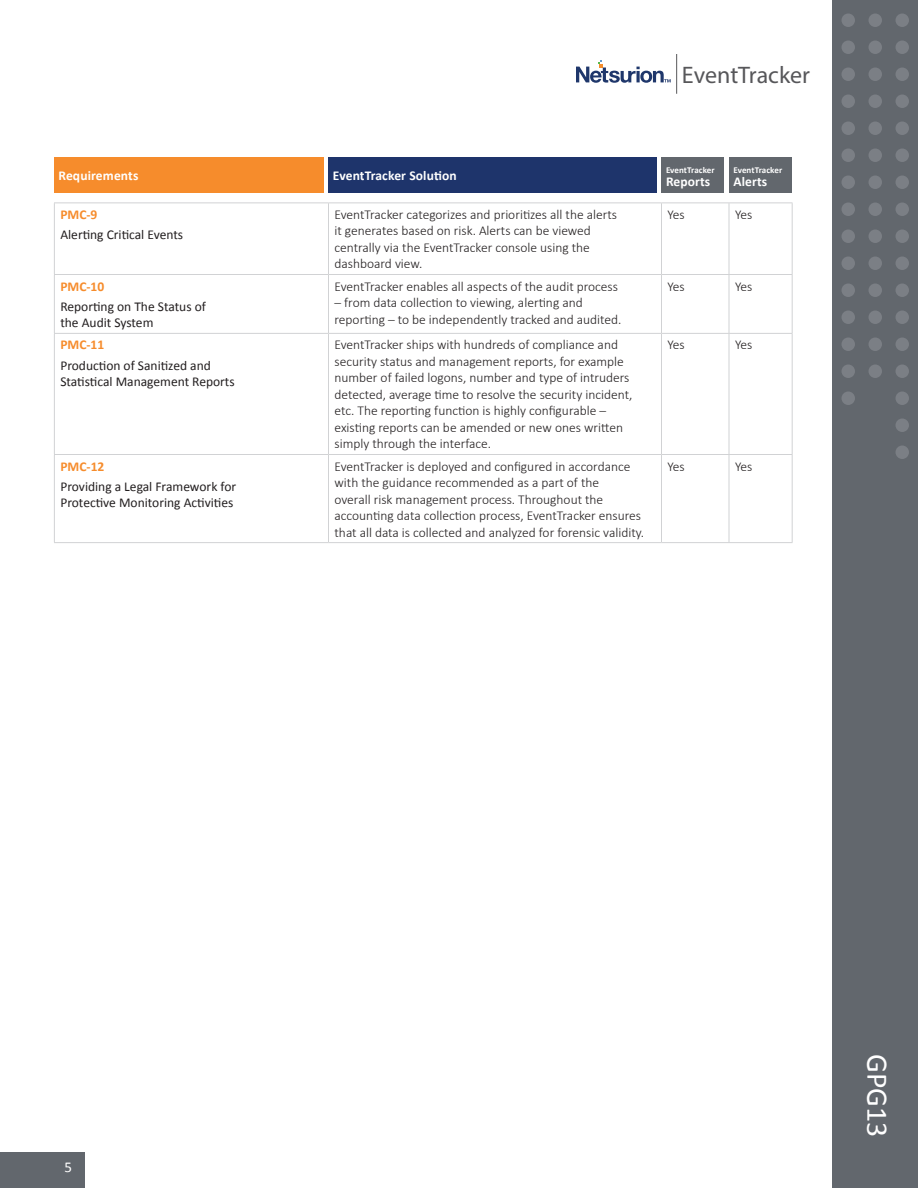
<style>
.page{position:relative;width:918px;height:1188px;background:#fff}
.page>*{position:absolute;margin:0;border:0;box-sizing:border-box;transform-origin:0 0}
.t1{font:30px "Calibri";color:#fff}
.t2{font:24px "Acumin Pro Cond";color:#57575a}
.t3{font:15px "Calibri";color:#fff}
.t4{font:300 13.5px/16.5px "Calibri";color:#231f20}
.t5{font:13.5px/16.5px "Calibri";color:#231f20}
.t6{font:700 13.5px "Calibri";letter-spacing:.01em;color:#fff}
.t7{font:700 13.5px "Calibri";color:#f68c2c}
.t8{font:700 9px "Calibri";color:#fff}
</style>
<div class="page">
<div style="left:0;top:1152px;width:86px;height:36px;background:#62676d"></div>
<div style="left:832px;top:0;width:86px;height:1188px;background:#62676d"></div>
<svg style="left:576px;top:60px;width:95px;height:23px"></svg>
<hr style="left:676px;top:54px;width:1px;height:40px;background:#57575a">
<div style="left:868px;top:14px;width:14px;height:13px;background:#7b7f85;border-radius:50%"></div>
<div style="left:896px;top:14px;width:13px;height:13px;background:#7b7f85;border-radius:50%"></div>
<div style="left:842px;top:40px;width:13px;height:14px;background:#7b7f85;border-radius:50%"></div>
<div style="left:868px;top:40px;width:14px;height:14px;background:#7b7f85;border-radius:50%"></div>
<div style="left:842px;top:68px;width:13px;height:13px;background:#7b7f85;border-radius:50%"></div>
<div style="left:868px;top:68px;width:14px;height:13px;background:#7b7f85;border-radius:50%"></div>
<div style="left:842px;top:94px;width:13px;height:14px;background:#7b7f85;border-radius:50%"></div>
<div style="left:868px;top:94px;width:14px;height:14px;background:#7b7f85;border-radius:50%"></div>
<div style="left:896px;top:94px;width:13px;height:14px;background:#7b7f85;border-radius:50%"></div>
<div style="left:842px;top:122px;width:13px;height:13px;background:#7b7f85;border-radius:50%"></div>
<div style="left:868px;top:122px;width:14px;height:13px;background:#7b7f85;border-radius:50%"></div>
<div style="left:896px;top:122px;width:13px;height:13px;background:#7b7f85;border-radius:50%"></div>
<div style="left:868px;top:148px;width:14px;height:14px;background:#7b7f85;border-radius:50%"></div>
<div style="left:896px;top:148px;width:13px;height:14px;background:#7b7f85;border-radius:50%"></div>
<div style="left:868px;top:176px;width:14px;height:13px;background:#7b7f85;border-radius:50%"></div>
<div style="left:842px;top:202px;width:13px;height:14px;background:#7b7f85;border-radius:50%"></div>
<div style="left:896px;top:202px;width:13px;height:14px;background:#7b7f85;border-radius:50%"></div>
<div style="left:868px;top:230px;width:14px;height:13px;background:#7b7f85;border-radius:50%"></div>
<div style="left:842px;top:256px;width:13px;height:14px;background:#7b7f85;border-radius:50%"></div>
<div style="left:868px;top:256px;width:14px;height:14px;background:#7b7f85;border-radius:50%"></div>
<div style="left:896px;top:256px;width:13px;height:14px;background:#7b7f85;border-radius:50%"></div>
<div style="left:868px;top:284px;width:14px;height:13px;background:#7b7f85;border-radius:50%"></div>
<div style="left:842px;top:310px;width:13px;height:14px;background:#7b7f85;border-radius:50%"></div>
<div style="left:868px;top:310px;width:14px;height:14px;background:#7b7f85;border-radius:50%"></div>
<div style="left:896px;top:310px;width:13px;height:14px;background:#7b7f85;border-radius:50%"></div>
<div style="left:842px;top:338px;width:13px;height:13px;background:#7b7f85;border-radius:50%"></div>
<div style="left:868px;top:338px;width:14px;height:13px;background:#7b7f85;border-radius:50%"></div>
<div style="left:842px;top:364px;width:13px;height:14px;background:#7b7f85;border-radius:50%"></div>
<div style="left:868px;top:364px;width:14px;height:14px;background:#7b7f85;border-radius:50%"></div>
<div style="left:896px;top:364px;width:13px;height:14px;background:#7b7f85;border-radius:50%"></div>
<div style="left:842px;top:392px;width:13px;height:13px;background:#7b7f85;border-radius:50%"></div>
<div style="left:896px;top:392px;width:13px;height:13px;background:#7b7f85;border-radius:50%"></div>
<div style="left:896px;top:418px;width:13px;height:14px;background:#7b7f85;border-radius:50%"></div>
<div style="left:896px;top:446px;width:13px;height:13px;background:#7b7f85;border-radius:50%"></div>
<div style="left:896px;top:40px;width:13px;height:14px;background:#7b7f85;border-radius:50%"></div>
<div style="left:842px;top:148px;width:13px;height:14px;background:#7b7f85;border-radius:50%"></div>
<div style="left:896px;top:230px;width:13px;height:13px;background:#7b7f85;border-radius:50%"></div>
<div style="left:842px;top:284px;width:13px;height:13px;background:#7b7f85;border-radius:50%"></div>
<div style="left:896px;top:68px;width:13px;height:13px;background:#7b7f85;border-radius:50%"></div>
<div style="left:842px;top:230px;width:13px;height:13px;background:#7b7f85;border-radius:50%"></div>
<div style="left:896px;top:284px;width:13px;height:13px;background:#7b7f85;border-radius:50%"></div>
<div style="left:842px;top:14px;width:13px;height:13px;background:#7b7f85;border-radius:50%"></div>
<div style="left:842px;top:176px;width:13px;height:13px;background:#7b7f85;border-radius:50%"></div>
<div style="left:896px;top:176px;width:13px;height:13px;background:#7b7f85;border-radius:50%"></div>
<div style="left:868px;top:202px;width:14px;height:14px;background:#7b7f85;border-radius:50%"></div>
<div style="left:896px;top:338px;width:13px;height:13px;background:#7b7f85;border-radius:50%"></div>
<hr style="left:54px;top:202px;width:274px;height:1px;background:#d1d2d4">
<hr style="left:54px;top:203px;width:1px;height:71px;background:#d1d2d4">
<hr style="left:328px;top:202px;width:334px;height:1px;background:#d1d2d4">
<hr style="left:328px;top:203px;width:1px;height:71px;background:#d1d2d4">
<hr style="left:662px;top:202px;width:67px;height:1px;background:#d1d2d4">
<hr style="left:661px;top:203px;width:1px;height:71px;background:#d1d2d4">
<hr style="left:729px;top:202px;width:64px;height:1px;background:#d1d2d4">
<hr style="left:729px;top:203px;width:1px;height:71px;background:#d1d2d4">
<hr style="left:792px;top:203px;width:1px;height:71px;background:#d1d2d4">
<hr style="left:54px;top:274px;width:274px;height:1px;background:#d1d2d4">
<hr style="left:54px;top:275px;width:1px;height:58px;background:#d1d2d4">
<hr style="left:328px;top:274px;width:334px;height:1px;background:#d1d2d4">
<hr style="left:328px;top:275px;width:1px;height:58px;background:#d1d2d4">
<hr style="left:662px;top:274px;width:67px;height:1px;background:#d1d2d4">
<hr style="left:661px;top:275px;width:1px;height:58px;background:#d1d2d4">
<hr style="left:729px;top:274px;width:64px;height:1px;background:#d1d2d4">
<hr style="left:729px;top:275px;width:1px;height:58px;background:#d1d2d4">
<hr style="left:792px;top:275px;width:1px;height:58px;background:#d1d2d4">
<hr style="left:54px;top:333px;width:274px;height:1px;background:#d1d2d4">
<hr style="left:54px;top:334px;width:1px;height:120px;background:#d1d2d4">
<hr style="left:328px;top:333px;width:334px;height:1px;background:#d1d2d4">
<hr style="left:328px;top:334px;width:1px;height:120px;background:#d1d2d4">
<hr style="left:662px;top:333px;width:67px;height:1px;background:#d1d2d4">
<hr style="left:661px;top:334px;width:1px;height:120px;background:#d1d2d4">
<hr style="left:729px;top:333px;width:64px;height:1px;background:#d1d2d4">
<hr style="left:729px;top:334px;width:1px;height:120px;background:#d1d2d4">
<hr style="left:792px;top:334px;width:1px;height:120px;background:#d1d2d4">
<hr style="left:54px;top:454px;width:274px;height:1px;background:#d1d2d4">
<hr style="left:54px;top:455px;width:1px;height:87px;background:#d1d2d4">
<hr style="left:328px;top:454px;width:334px;height:1px;background:#d1d2d4">
<hr style="left:328px;top:455px;width:1px;height:87px;background:#d1d2d4">
<hr style="left:662px;top:454px;width:67px;height:1px;background:#d1d2d4">
<hr style="left:661px;top:455px;width:1px;height:87px;background:#d1d2d4">
<hr style="left:729px;top:454px;width:64px;height:1px;background:#d1d2d4">
<hr style="left:729px;top:455px;width:1px;height:87px;background:#d1d2d4">
<hr style="left:792px;top:455px;width:1px;height:87px;background:#d1d2d4">
<hr style="left:54px;top:542px;width:274px;height:1px;background:#d1d2d4">
<hr style="left:328px;top:542px;width:334px;height:1px;background:#d1d2d4">
<hr style="left:662px;top:542px;width:67px;height:1px;background:#d1d2d4">
<hr style="left:729px;top:542px;width:64px;height:1px;background:#d1d2d4">
<div style="left:54px;top:158px;width:270px;height:36px;background:#f68c2c"></div>
<div style="left:328px;top:158px;width:329px;height:36px;background:#1e346b"></div>
<div style="left:662px;top:158px;width:62px;height:36px;background:#62676d"></div>
<div style="left:729px;top:158px;width:63px;height:36px;background:#62676d"></div>
<p class="t6" style="left:58px;top:167px;width:81px">Requirements</p>
<p class="t6" style="left:333px;top:167px;width:125px">EventTracker Solution</p>
<h2 class="t2" style="left:682px;top:60px;width:130px">EventTracker</h2>
<p class="t8" style="left:666px;top:164px;width:50px">EventTracker</p>
<p class="t6" style="left:666px;top:173px;width:46px">Reports</p>
<p class="t8" style="left:734px;top:164px;width:50px">EventTracker</p>
<p class="t6" style="left:734px;top:173px;width:35px">Alerts</p>
<p class="t7" style="left:60px;top:206px;width:39px">PMC-9</p>
<p class="t5" style="left:60px;top:227px;width:124px">Alerting Critical Events</p>
<p class="t7" style="left:60px;top:278px;width:45px">PMC-10</p>
<p class="t5" style="left:60px;top:298px;width:147px">Reporting on The Status of the Audit System</p>
<p class="t7" style="left:60px;top:336px;width:45px">PMC-11</p>
<p class="t5" style="left:60px;top:357px;width:176px">Production of Sanitized and<br>Statistical Management Reports</p>
<p class="t7" style="left:60px;top:457px;width:45px">PMC-12</p>
<p class="t5" style="left:60px;top:478px;width:177px">Providing a Legal Framework for<br>Protective Monitoring Activities</p>
<p class="t4" style="left:335px;top:206px;width:284px">EventTracker categorizes and prioritizes all the alerts it generates based on risk. Alerts can be viewed centrally via the EventTracker console using the dashboard view.</p>
<p class="t4" style="left:668px;top:206px;width:19px">Yes</p>
<p class="t4" style="left:735px;top:206px;width:19px">Yes</p>
<p class="t4" style="left:335px;top:277px;width:285px">EventTracker enables all aspects of the audit process</p>
<p class="t4" style="left:335px;top:294px;width:289px">– from data collection to viewing, alerting and reporting – to be independently tracked and audited.</p>
<p class="t4" style="left:668px;top:277px;width:19px">Yes</p>
<p class="t4" style="left:735px;top:277px;width:19px">Yes</p>
<p class="t4" style="left:335px;top:336px;width:299px">EventTracker ships with hundreds of compliance and security status and management reports, for example number of failed logons, number and type of intruders detected, average time to resolve the security incident, etc. The reporting function is highly configurable – existing reports can be amended or new ones written simply through the interface.</p>
<p class="t4" style="left:668px;top:336px;width:19px">Yes</p>
<p class="t4" style="left:735px;top:336px;width:19px">Yes</p>
<p class="t4" style="left:335px;top:457px;width:311px">EventTracker is deployed and configured in accordance with the guidance recommended as a part of the<br>overall risk management process. Throughout the accounting data collection process, EventTracker ensures that all data is collected and analyzed for forensic validity.</p>
<p class="t4" style="left:668px;top:457px;width:19px">Yes</p>
<p class="t4" style="left:735px;top:457px;width:19px">Yes</p>
<p class="t3" style="left:64px;top:1158px;width:9px">5</p>
<h1 class="t1" style="left:897px;top:1054px;width:85px;rotate:90deg">GPG13</h1>
</div>
